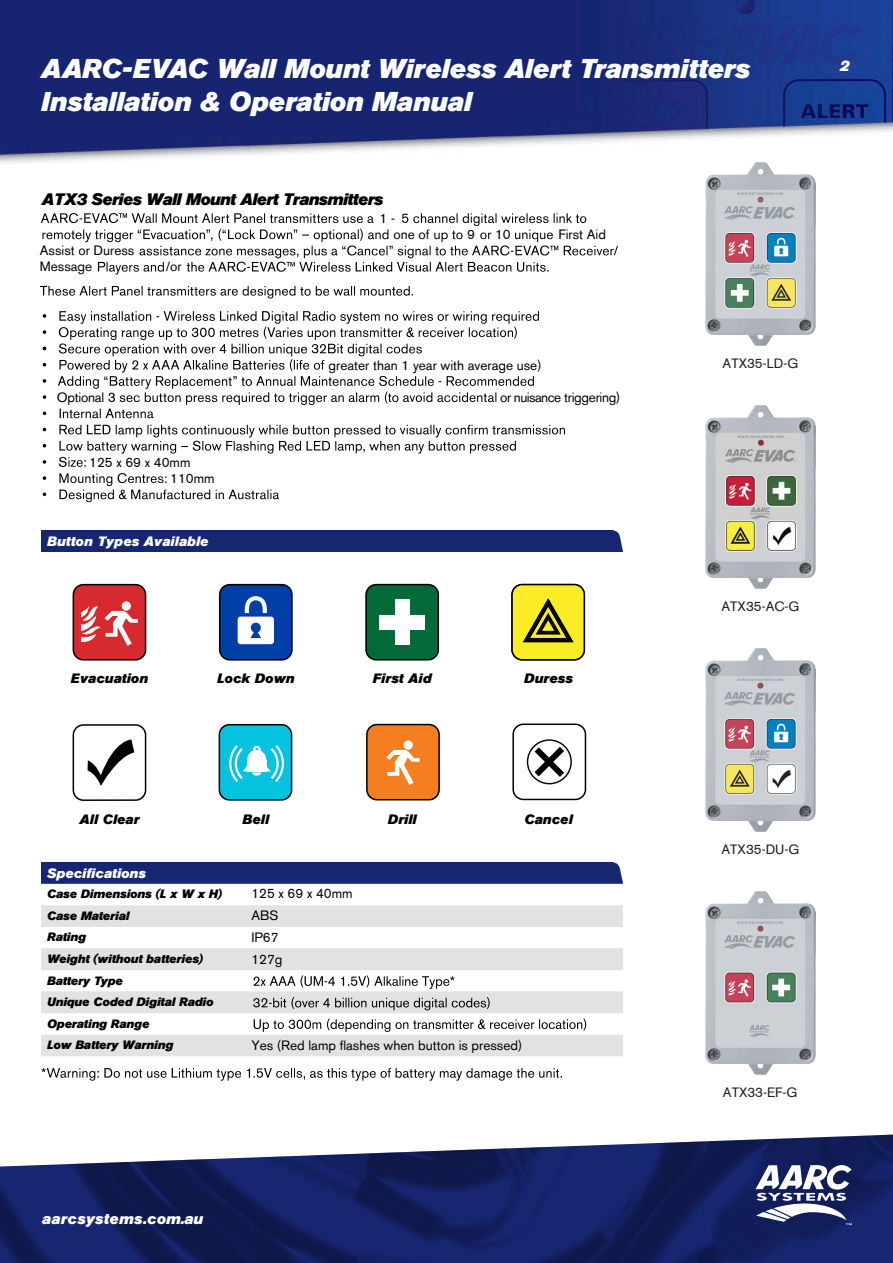
<style>
.page{position:relative;width:893px;height:1263px;background:#fff}
.page>*{position:absolute;margin:0;border:0;box-sizing:border-box;transform-origin:0 0}
.t1{font:italic 27px/32.4px "Akzidenz Grotesk BQ Super";color:#fff}
.t2{font:italic 16.5px "Akzidenz Grotesk BQ Super";letter-spacing:-.025em;color:#000}
.t3{font:italic 15px "Akzidenz Grotesk BQ Super";letter-spacing:.03em;color:#fff}
.t4{font:13.5px/16.4px "Akzidenz Grotesk BE";color:#000}
.t5{font:italic 13.5px "Akzidenz Grotesk BQ Super";letter-spacing:.015em;color:#000}
.t6{font:13.5px "Akzidenz Grotesk BE";color:#231f20}
.t7{font:italic 13.5px "Akzidenz Grotesk BQ Super";letter-spacing:.02em;color:#fff}
.t8{font:13.5px "Akzidenz Grotesk BE";letter-spacing:-.02em;color:#000}
.t9{font:italic 12px/21.6px "Akzidenz Grotesk BQ Super";color:#000}
</style>
<div class="page">
<img style="left:0;top:0;width:893px;height:164px">
<img style="left:0;top:1134px;width:893px;height:129px">
<svg style="left:755px;top:1165px;width:97px;height:60px"></svg>
<svg style="left:41px;top:213px;width:577px;height:62px"></svg>
<svg style="left:40px;top:286px;width:373px;height:13px"></svg>
<svg style="left:43px;top:314px;width:3px;height:4px"></svg>
<svg style="left:43px;top:330px;width:3px;height:4px"></svg>
<svg style="left:43px;top:379px;width:3px;height:4px"></svg>
<svg style="left:43px;top:460px;width:3px;height:4px"></svg>
<svg style="left:59px;top:425px;width:506px;height:42px"></svg>
<svg style="left:43px;top:476px;width:3px;height:4px"></svg>
<svg style="left:59px;top:473px;width:220px;height:29px"></svg>
<svg style="left:41px;top:1068px;width:521px;height:13px"></svg>
<div style="left:41px;top:862px;width:582px;height:22px;background:#172671"></div>
<div style="left:41px;top:905px;width:582px;height:22px;background:#e1e2e3"></div>
<svg style="left:41px;top:948px;width:582px;height:108px;fill:#e1e2e3"></svg>
<svg style="left:254px;top:975px;width:200px;height:14px"></svg>
<svg style="left:253px;top:997px;width:237px;height:13px;background:#b4b5b6"></svg>
<svg style="left:254px;top:1018px;width:332px;height:14px"></svg>
<svg style="left:613px;top:862px;width:10px;height:22px"></svg>
<div style="left:41px;top:530px;width:582px;height:22px;background:#172671"></div>
<svg style="left:613px;top:530px;width:10px;height:21px"></svg>
<div style="left:70px;top:582px;width:79px;height:81px;border:4px solid #fff;border-radius:11px"></div>
<div style="left:71px;top:583px;width:77px;height:80px;border:4px solid #fff;border-radius:11px"></div>
<svg style="left:73px;top:584px;width:73px;height:76px;background:#ce494b"></svg>
<div style="left:217px;top:582px;width:78px;height:81px;border:4px solid #fff;border-radius:11px"></div>
<svg style="left:219px;top:584px;width:74px;height:76px"></svg>
<div style="left:363px;top:582px;width:78px;height:81px;border:4px solid #fff;border-radius:11px"></div>
<svg style="left:365px;top:584px;width:74px;height:76px;background:#086337"></svg>
<div style="left:395px;top:599px;width:15px;height:46px;background:#fff"></div>
<div style="left:379px;top:615px;width:46px;height:15px;background:#fff"></div>
<div style="left:509px;top:582px;width:78px;height:81px;border:4px solid #fff;border-radius:11px"></div>
<svg style="left:511px;top:584px;width:74px;height:76px;background:#c6bb20"></svg>
<div style="left:70px;top:722px;width:79px;height:81px;border:4px solid #fff;border-radius:11px"></div>
<svg style="left:73px;top:724px;width:73px;height:77px"></svg>
<div style="left:216px;top:722px;width:79px;height:81px;border:4px solid #fff;border-radius:11px"></div>
<svg style="left:219px;top:724px;width:73px;height:77px;background:#2bbfd4"></svg>
<div style="left:364px;top:721px;width:78px;height:82px;border:4px solid #fff;border-radius:11px"></div>
<svg style="left:366px;top:724px;width:74px;height:76px;background:#e48335"></svg>
<div style="left:510px;top:721px;width:79px;height:81px;border:4px solid #fff;border-radius:11px"></div>
<svg style="left:512px;top:723px;width:74px;height:77px"></svg>
<img style="left:706px;top:648px;width:109px;height:183px">
<img style="left:706px;top:162px;width:109px;height:184px">
<img style="left:705px;top:891px;width:110px;height:183px">
<img style="left:706px;top:405px;width:109px;height:184px">
<img style="left:719px;top:435px;width:82px;height:118px">
<svg style="left:43px;top:395px;width:3px;height:4px"></svg>
<svg style="left:58px;top:311px;width:481px;height:107px"></svg>
<h1 class="t1" style="left:41px;top:53px;width:710px">AARC-EVAC Wall Mount Wireless Alert Transmitters<br>Installation &amp; Operation Manual</h1>
<p class="t3" style="left:840px;top:57px;width:11px">2</p>
<p class="t2" style="left:42px;top:190px;width:343px">ATX3 Series Wall Mount Alert Transmitters</p>
<p class="t4" style="left:40px;top:242px;width:96px">Assist or Duress</p>
<p class="t4" style="left:40px;top:258px;width:54px">Message</p>
<p class="t4" style="left:166px;top:258px;width:18px">/or</p>
<p class="t4" style="left:393px;top:210px;width:38px;text-indent:-14px">1 -<br>one of</p>
<p class="t4" style="left:467px;top:226px;width:9px">9</p>
<p class="t4" style="left:495px;top:226px;width:17px">10</p>
<p class="t4" style="left:558px;top:226px;width:49px">First Aid</p>
<p class="t4" style="left:329px;top:357px;width:214px">greater than 1 year with average use)</p>
<p class="t8" style="left:57px;top:389px;width:49px">Optional</p>
<p class="t8" style="left:500px;top:389px;width:122px">or nuisance triggering)</p>
<p class="t4" style="left:89px;top:454px;width:103px">125 x 69 x 40mm</p>
<p class="t4" style="left:170px;top:470px;width:46px">110mm</p>
<p class="t7" style="left:47px;top:533px;width:163px">Button Types Available</p>
<p class="t5" style="left:71px;top:670px;width:79px">Evacuation</p>
<p class="t5" style="left:217px;top:670px;width:79px">Lock Down</p>
<p class="t5" style="left:373px;top:670px;width:60px">First Aid</p>
<p class="t5" style="left:524px;top:670px;width:50px">Duress</p>
<p class="t5" style="left:80px;top:811px;width:61px">All Clear</p>
<p class="t5" style="left:243px;top:811px;width:28px">Bell</p>
<p class="t5" style="left:388px;top:811px;width:30px">Drill</p>
<p class="t5" style="left:524px;top:811px;width:50px">Cancel</p>
<p class="t7" style="left:47px;top:865px;width:100px">Specifications</p>
<p class="t9" style="left:47px;top:883px;width:176px;line-height:21.1px">Case Dimensions (L x W x H)<br>Case Material</p>
<p class="t9" style="left:47px;top:948px;width:168px">Weight (without batteries)<br>Battery Type<br>Unique Coded Digital Radio<br>Operating Range<br>Low Battery Warning</p>
<p class="t4" style="left:251px;top:882px;width:103px;line-height:22px">125 x 69 x 40mm<br>ABS</p>
<p class="t9" style="left:47px;top:926px;width:40px">Rating</p>
<p class="t4" style="left:251px;top:929px;width:29px">IP67</p>
<p class="t4" style="left:251px;top:951px;width:33px">127g</p>
<p class="t4" style="left:251px;top:1037px;width:272px">Yes (Red lamp flashes when button is pressed)</p>
<p class="t3" style="left:42px;top:1210px;width:162px">aarcsystems.com.au</p>
<p class="t6" style="left:723px;top:355px;width:77px">ATX35-LD-G</p>
<p class="t6" style="left:721px;top:598px;width:79px">ATX35-AC-G</p>
<p class="t6" style="left:721px;top:841px;width:79px">ATX35-DU-G</p>
<p class="t6" style="left:723px;top:1084px;width:76px">ATX33-EF-G</p>
</div>
